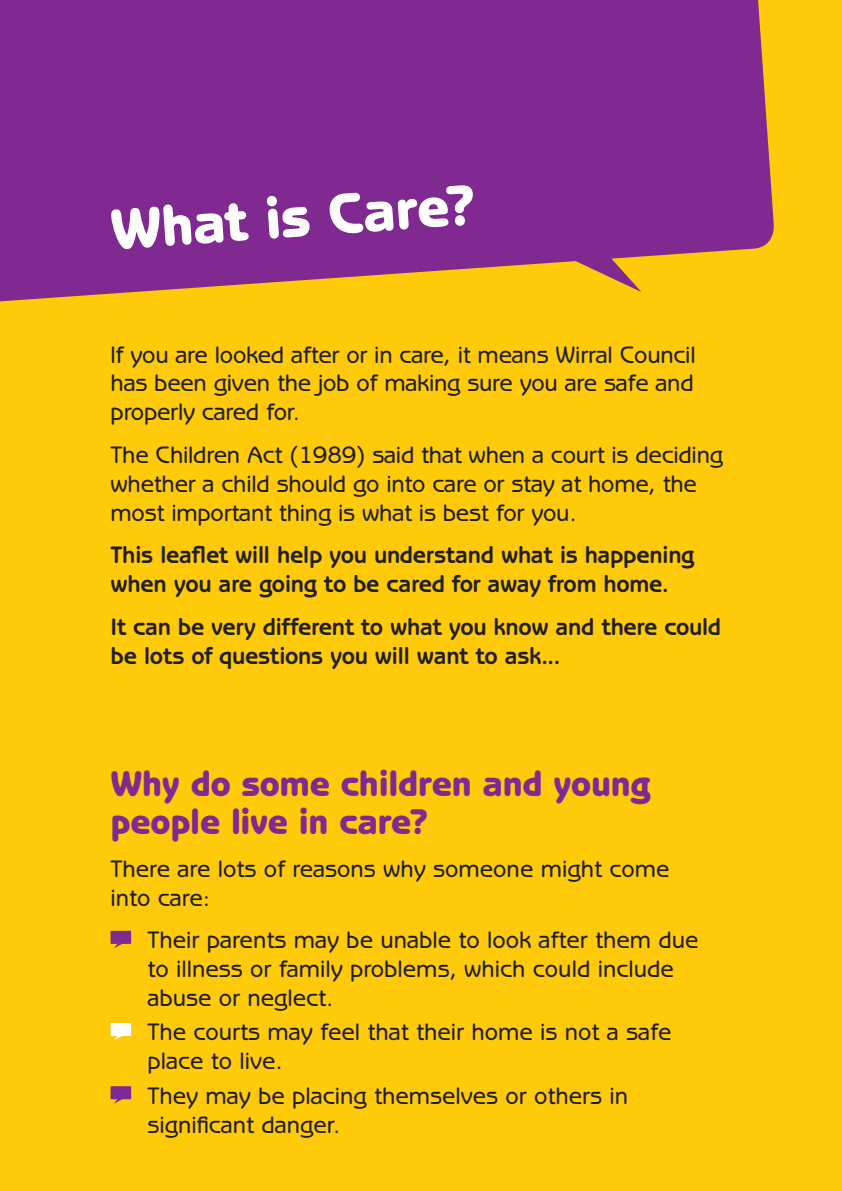
<style>
.page{position:relative;width:842px;height:1191px;background:#feca0a}
.page>*{position:absolute;margin:0;border:0;box-sizing:border-box;transform-origin:0 0}
.t1{font:800 58px "Benguiat Gothic Std";color:#fff}
.t2{font:800 36px/38px "Benguiat Gothic Std";letter-spacing:-.005em;color:#802990}
.t3{font:500 24px/28.8px "Benguiat Gothic Std";color:#231f20}
.t4{font:700 24px/28.8px "Benguiat Gothic Std";letter-spacing:-.015em;color:#231f20}
</style>
<div class="page">
<svg style="left:0;top:0;width:774px;height:302px;fill:#802990"></svg>
<div style="left:111px;top:930px;width:20px;height:14px;background:#802990"></div>
<svg style="left:114px;top:943px;width:13px;height:5px"></svg>
<div style="left:111px;top:1023px;width:20px;height:13px;background:#fff"></div>
<svg style="left:114px;top:1036px;width:8px;height:4px"></svg>
<div style="left:111px;top:1086px;width:20px;height:13px;background:#802990"></div>
<svg style="left:114px;top:1099px;width:13px;height:4px"></svg>
<p class="t1" style="left:108px;top:196px;width:367px;rotate:-4deg">What is Care?</p>
<p class="t3" style="left:111px;top:340px;width:587px;text-align:justify">If you are looked after or in care, it means Wirral Council has been given the job of making sure you are safe and properly cared for.</p>
<p class="t3" style="left:111px;top:440px;width:614px">The Children Act (1989) said that when a court is deciding whether a child should go into care or stay at home, the most important thing is what is best for you.</p>
<p class="t4" style="left:111px;top:541px;width:585px">This leaflet will help you understand what is happening when you are going to be cared for away from home.</p>
<p class="t4" style="left:111px;top:612px;width:612px">It can be very different to what you know and there could be lots of questions you will want to ask...</p>
<p class="t2" style="left:111px;top:764px;width:541px">Why do some children and young people live in care?</p>
<p class="t3" style="left:111px;top:854px;width:560px">There are lots of reasons why someone might come</p>
<p class="t3" style="left:111px;top:883px;width:101px">into care:</p>
<p class="t3" style="left:147px;top:926px;width:552px">Their parents may be unable to look after them due to illness or family problems, which could include abuse or neglect.</p>
<p class="t3" style="left:147px;top:1018px;width:525px">The courts may feel that their home is not a safe place to live.</p>
<p class="t3" style="left:147px;top:1081px;width:482px">They may be placing themselves or others in significant danger.</p>
</div>
